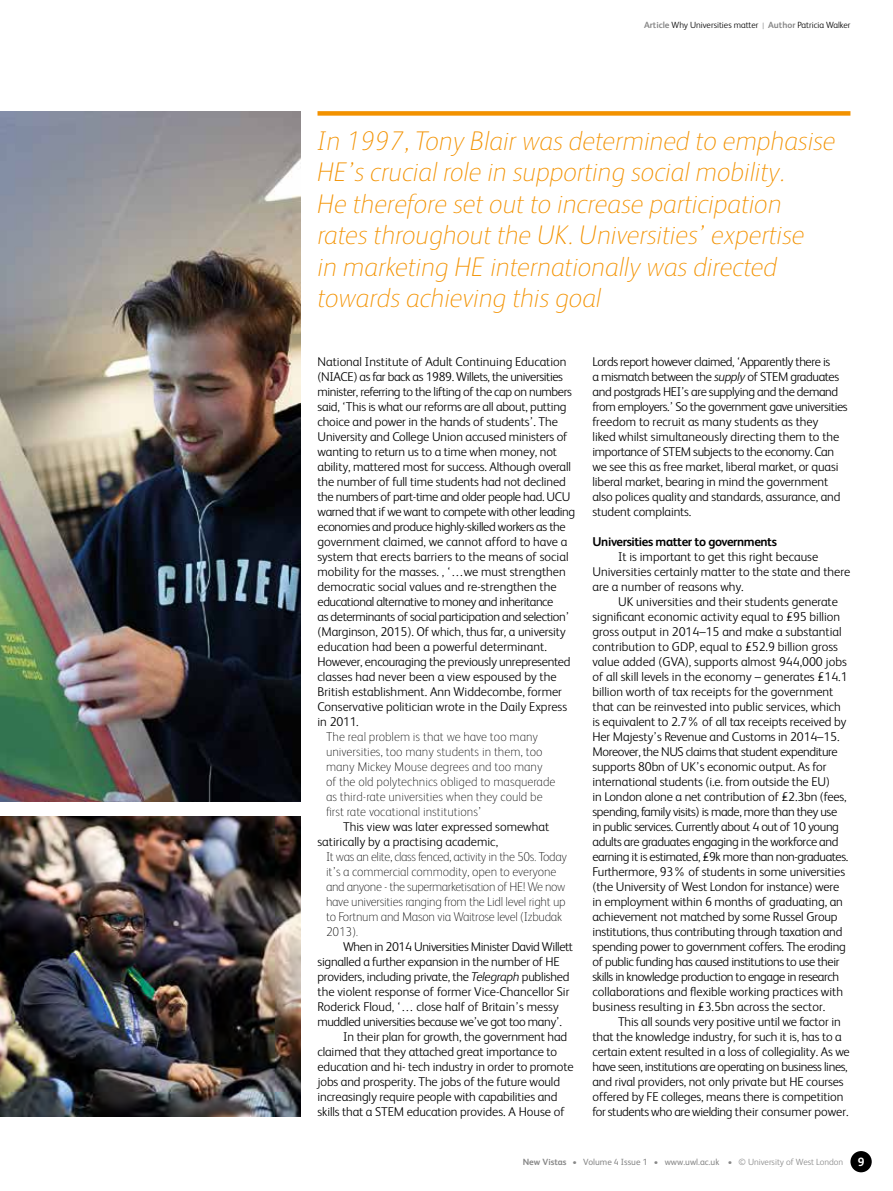
<style>
.page{position:relative;width:893px;height:1191px;background:#fff}
.page>*{position:absolute;margin:0;border:0;box-sizing:border-box;transform-origin:0 0}
.t1{font:italic 100 27px/31.5px "FS Albert";color:#f39200}
.t2{font:300 12.75px/15px "FS Albert";letter-spacing:-.01em;color:#000}
.t3{font:300 12.75px/15px "FS Albert";letter-spacing:-.03em;color:#000}
.t4{font:100 12.75px/15px "FS Albert";letter-spacing:-.01em;color:#000}
.t5{font:700 12.75px "FS Albert";letter-spacing:-.03em;color:#000}
.t6{font:300 9px "FS Albert";color:#878787}
.t7{font:300 9px "FS Albert";color:#000}
.s1{font-weight:700;color:#878787}
.s2{color:#878787}
.s3{font-style:italic}
.s4{font-weight:700}
.s5{font-weight:400}
.s6{font-weight:700;font-size:12px;color:#fff}
</style>
<div class="page">
<div style="left:850px;top:1151px;width:22px;height:21px;background:#000;border-radius:50%"></div>
<img style="left:0;top:111px;width:300px;height:690px">
<img style="left:0;top:816px;width:300px;height:300px">
<div style="left:317px;top:111px;width:533px;height:5px;background:#f39200"></div>
<p class="t7" style="left:644px;top:19px;width:208px"><span class="s1">Article</span> Why Universities matter <span class="s2">|</span> <span class="s1">Author</span> Patricia Walker</p>
<p class="t1" style="left:317px;top:123px;width:519px">In 1997, Tony Blair was determined to emphasise HE’s crucial role in supporting social mobility.<br>He therefore set out to increase participation rates throughout the UK. Universities’ expertise<br>in marketing HE internationally was directed towards achieving this goal</p>
<p class="t2" style="left:317px;top:354px;width:259px">National Institute of Adult Continuing Education (NIACE) as far back as 1989. Willets, the universities minister, referring to the lifting of the cap on numbers said, ‘This is what our reforms are all about, putting choice and power in the hands of students’. The University and College Union accused ministers of wanting to return us to a time when money, not ability, mattered most for success. Although overall the number of full time students had not declined the numbers of part-time and older people had. UCU warned that if we want to compete with other leading economies and produce highly-skilled workers as the government claimed, we cannot afford to have a system that erects barriers to the means of social mobility for the masses. , ‘…we must strengthen democratic social values and re-strengthen the educational alternative to money and inheritance<br>as determinants of social participation and selection’ (Marginson, 2015). Of which, thus far, a university education had been a powerful determinant.<br>However, encouraging the previously unrepresented classes had never been a view espoused by the British establishment. Ann Widdecombe, former Conservative politician wrote in the Daily Express in 2011.</p>
<p class="t4" style="left:326px;top:728px;width:231px">The real problem is that we have too many universities, too many students in them, too many Mickey Mouse degrees and too many of the old polytechnics obliged to masquerade as third-rate universities when they could be first rate vocational institutions’</p>
<p class="t2" style="left:317px;top:818px;width:233px;text-indent:26px">This view was later expressed somewhat satirically by a practising academic,</p>
<p class="t4" style="left:326px;top:848px;width:242px">It was an elite, class fenced, activity in the 50s. Today it’s a commercial commodity, open to everyone and anyone - the supermarketisation of HE! We now have universities ranging from the Lidl level right up to Fortnum and Mason via Waitrose level (Izbudak 2013).</p>
<p class="t3" style="left:343px;top:938px;width:232px">When in 2014 Universities Minister David Willett</p>
<p class="t2" style="left:317px;top:953px;width:244px">signalled a further expansion in the number of HE</p>
<p class="t2" style="left:317px;top:968px;width:253px">providers, including private, the <span class="s3">Telegraph</span> published</p>
<p class="t2" style="left:317px;top:983px;width:253px">the violent response of former Vice-Chancellor Sir</p>
<p class="t2" style="left:317px;top:998px;width:243px">Roderick Floud, ‘… close half of Britain’s messy</p>
<p class="t3" style="left:317px;top:1013px;width:246px">muddled universities because we’ve got too many’.</p>
<p class="t2" style="left:343px;top:1028px;width:226px">In their plan for growth, the government had</p>
<p class="t2" style="left:317px;top:1043px;width:241px">claimed that they attached great importance to</p>
<p class="t2" style="left:317px;top:1058px;width:258px">education and hi- tech industry in order to promote</p>
<p class="t2" style="left:317px;top:1073px;width:244px">jobs and prosperity. The jobs of the future would</p>
<p class="t2" style="left:317px;top:1088px;width:241px">increasingly require people with capabilities and</p>
<p class="t2" style="left:317px;top:1103px;width:249px">skills that a STEM education provides. A House of</p>
<p class="t3" style="left:592px;top:354px;width:257px">Lords report however claimed, ‘Apparently there is<br>a mismatch between the <span class="s3">supply</span> of STEM graduates and postgrads HEI’s are supplying and the demand from employers.’ So the government gave universities freedom to recruit as many students as they<br>liked whilst simultaneously directing them to the importance of STEM subjects to the economy. Can we see this as free market, liberal market, or quasi liberal market, bearing in mind the government also polices quality and standards, assurance, and student complaints.</p>
<p class="t5" style="left:592px;top:533px;width:186px">Universities matter to governments</p>
<p class="t2" style="left:592px;top:548px;width:259px;text-indent:26px">It is important to get this right because<br>Universities certainly matter to the state and there are a number of reasons why.</p>
<p class="t2" style="left:592px;top:593px;width:257px;text-indent:26px">UK universities and their students generate significant economic activity equal to £95 billion gross output in 2014–15 and make a substantial contribution to GDP, equal to £52.9 billion gross value added (GVA), supports almost 944,000 jobs of all skill levels in the economy – generates £14.1 billion worth of tax receipts for the government that can be reinvested into public services, which is equivalent to 2.7% of all tax receipts received by Her Majesty’s Revenue and Customs in 2014–15.<br>Moreover, the NUS claims that student expenditure supports 80bn of UK’s economic output. As for international students (i.e. from outside the EU)<br>in London alone a net contribution of £2.3bn (fees, spending, family visits) is made, more than they use in public services. Currently about 4 out of 10 young adults are graduates engaging in the workforce and earning it is estimated, £9k more than non-graduates.<br>Furthermore, 93% of students in some universities (the University of West London for instance) were in employment within 6 months of graduating, an achievement not matched by some Russel Group institutions, thus contributing through taxation and spending power to government coffers. The eroding of public funding has caused institutions to use their skills in knowledge production to engage in research collaborations and flexible working practices with business resulting in £3.5bn across the sector.</p>
<p class="t2" style="left:592px;top:1013px;width:259px;text-indent:26px">This all sounds very positive until we factor in that the knowledge industry, for such it is, has to a certain extent resulted in a loss of collegiality. As we have seen, institutions are operating on business lines, and rival providers, not only private but HE courses offered by FE colleges, means there is competition for students who are wielding their consumer power.</p>
<p class="t6" style="left:523px;top:1156px;width:343px"><span class="s4">New Vistas</span> • <span class="s5">Volume 4 Issue 1</span> • <span class="s5">www.uwl.ac.uk</span> • © University of West London <span class="s6">9</span></p>
</div>
